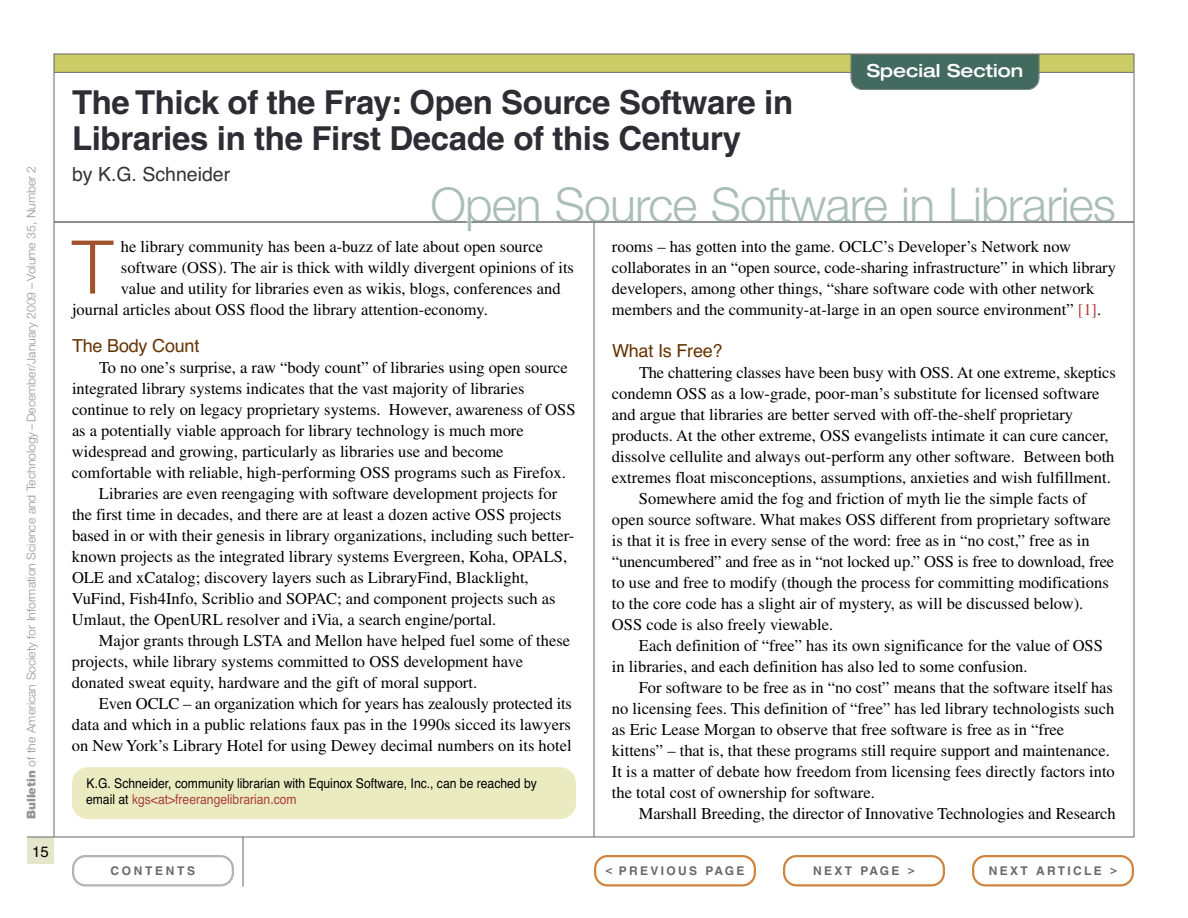
<style>
.page{position:relative;width:1188px;height:918px;background:#fff}
.page>*{position:absolute;margin:0;border:0;box-sizing:border-box;transform-origin:0 0}
.t1{font:300 74.1px "Helvetica Neue LT Std";color:#a0522d}
.t2{font:300 48px "Helvetica Neue LT Std";letter-spacing:-.015em;color:#abbdb8}
.t3{font:700 33px/36px "Helvetica";letter-spacing:-.01em;color:#2e2d33}
.t4{font:19.5px "Helvetica";color:#333}
.t5{font:18px "Helvetica";letter-spacing:-.01em;color:#630}
.t6{font:500 expanded 18px "Helvetica Neue LT Std";color:#fff}
.t7{font:16.5px/21px "Times";color:#000}
.t8{font:15px "Helvetica";color:#000}
.t9{font:13.5px/16.5px "Helvetica";color:#000;scale:.9 1}
.t10{font:300 12px "Helvetica Neue LT Std";letter-spacing:-.005em;color:#949494}
.t11{font:700 12px "Helvetica";letter-spacing:.195em;color:#696969}
.t12{font:700 12px "Helvetica";letter-spacing:.22em;color:#696969}
.s1{font-weight:900}
.s2{color:#ab3d39}
</style>
<div class="page">
<div style="left:27px;top:837px;width:27px;height:27px;background:#e6e6cc"></div>
<div style="left:54px;top:54px;width:1080px;height:18px;background:#cc6"></div>
<hr style="left:54px;top:72px;width:1080px;height:1px;background:#696969">
<hr style="left:54px;top:54px;width:1080px;height:1px;background:#666">
<hr style="left:27px;top:837px;width:1107px;height:1px;background:#666">
<hr style="left:54px;top:54px;width:1px;height:783px;background:#666">
<hr style="left:1134px;top:54px;width:1px;height:783px;background:#666">
<div style="left:850px;top:55px;width:190px;height:35px;background:#436a5f"></div>
<div style="left:72px;top:767px;width:504px;height:52px;background:#ebebc2;border-radius:16px"></div>
<hr style="left:594px;top:222px;width:1px;height:615px;background:#666">
<hr style="left:243px;top:837px;width:1px;height:49px;background:#666">
<svg style="left:72px;top:855px;width:162px;height:31px"></svg>
<svg style="left:783px;top:855px;width:162px;height:31px"></svg>
<svg style="left:972px;top:855px;width:162px;height:31px"></svg>
<svg style="left:594px;top:855px;width:162px;height:31px"></svg>
<hr style="left:54px;top:222px;width:1080px;height:1px;background:#696969">
<p class="t10" style="left:27px;top:819px;width:655px;rotate:-90deg"><span class="s1">Bulletin</span> of the American Society for Information Science and Technology – December/January 2009 – Volume 35, Number 2</p>
<p class="t8" style="left:32px;top:843px;width:18px">15</p>
<p class="t6" style="left:867px;top:64px;width:158px">Special Section</p>
<h3 class="t3" style="left:72px;top:87px;width:723px">The Thick of the Fray: Open Source Software in<br>Libraries in the First Decade of this Century</h3>
<p class="t4" style="left:72px;top:163px;width:160px">by K.G. Schneider</p>
<h2 class="t2" style="left:430px;top:187px;width:687px">Open Source Software in Libraries</h2>
<h1 class="t1" style="left:72px;top:241px;width:43px">T</h1>
<p class="t7" style="left:121px;top:237px;width:424px">he library community has been a-buzz of late about open source</p>
<p class="t7" style="left:121px;top:258px;width:455px">software (OSS). The air is thick with wildly divergent opinions of its</p>
<p class="t7" style="left:121px;top:279px;width:441px">value and utility for libraries even as wikis, blogs, conferences and</p>
<p class="t7" style="left:72px;top:300px;width:417px">journal articles about OSS flood the library attention-economy.</p>
<p class="t5" style="left:72px;top:335px;width:129px">The Body Count</p>
<p class="t7" style="left:99px;top:359px;width:470px">To no one’s surprise, a raw “body count” of libraries using open source</p>
<p class="t7" style="left:72px;top:380px;width:454px">integrated library systems indicates that the vast majority of libraries</p>
<p class="t7" style="left:72px;top:401px;width:505px">continue to rely on legacy proprietary systems. However, awareness of OSS</p>
<p class="t7" style="left:72px;top:422px;width:453px">as a potentially viable approach for library technology is much more</p>
<p class="t7" style="left:72px;top:443px;width:433px">widespread and growing, particularly as libraries use and become</p>
<p class="t7" style="left:72px;top:464px;width:495px">comfortable with reliable, high-performing OSS programs such as Firefox.</p>
<p class="t7" style="left:99px;top:485px;width:460px">Libraries are even reengaging with software development projects for</p>
<p class="t7" style="left:72px;top:506px;width:491px">the first time in decades, and there are at least a dozen active OSS projects</p>
<p class="t7" style="left:72px;top:527px;width:504px">based in or with their genesis in library organizations, including such better-</p>
<p class="t7" style="left:72px;top:548px;width:497px">known projects as the integrated library systems Evergreen, Koha, OPALS,</p>
<p class="t7" style="left:72px;top:569px;width:458px">OLE and xCatalog; discovery layers such as LibraryFind, Blacklight,</p>
<p class="t7" style="left:72px;top:590px;width:485px">VuFind, Fish4Info, Scriblio and SOPAC; and component projects such as</p>
<p class="t7" style="left:72px;top:611px;width:426px">Umlaut, the OpenURL resolver and iVia, a search engine/portal.</p>
<p class="t7" style="left:99px;top:632px;width:473px">Major grants through LSTA and Mellon have helped fuel some of these</p>
<p class="t7" style="left:72px;top:653px;width:453px">projects, while library systems committed to OSS development have</p>
<p class="t7" style="left:72px;top:674px;width:407px">donated sweat equity, hardware and the gift of moral support.</p>
<p class="t7" style="left:99px;top:695px;width:475px">Even OCLC – an organization which for years has zealously protected its</p>
<p class="t7" style="left:72px;top:716px;width:500px">data and which in a public relations faux pas in the 1990s sicced its lawyers</p>
<p class="t7" style="left:72px;top:737px;width:501px">on New York’s Library Hotel for using Dewey decimal numbers on its hotel</p>
<p class="t9" style="left:86px;top:775px;width:502px">K.G. Schneider, community librarian with Equinox Software, Inc., can be reached by email at <span class="s2">kgs&lt;at&gt;freerangelibrarian.com</span></p>
<p class="t7" style="left:612px;top:237px;width:505px">rooms – has gotten into the game. OCLC’s Developer’s Network now collaborates in an “open source, code-sharing infrastructure” in which library developers, among other things, “share software code with other network members and the community-at-large in an open source environment” <span class="s2">[1]</span>.</p>
<p class="t5" style="left:612px;top:340px;width:112px">What Is Free?</p>
<p class="t7" style="left:639px;top:363px;width:478px">The chattering classes have been busy with OSS. At one extreme, skeptics</p>
<p class="t7" style="left:612px;top:384px;width:489px">condemn OSS as a low-grade, poor-man’s substitute for licensed software</p>
<p class="t7" style="left:612px;top:405px;width:463px">and argue that libraries are better served with off-the-shelf proprietary</p>
<p class="t7" style="left:612px;top:426px;width:498px">products. At the other extreme, OSS evangelists intimate it can cure cancer,</p>
<p class="t7" style="left:612px;top:447px;width:504px">dissolve cellulite and always out-perform any other software. Between both</p>
<p class="t7" style="left:612px;top:468px;width:500px">extremes float misconceptions, assumptions, anxieties and wish fulfillment.</p>
<p class="t7" style="left:639px;top:489px;width:449px">Somewhere amid the fog and friction of myth lie the simple facts of</p>
<p class="t7" style="left:612px;top:510px;width:500px">open source software. What makes OSS different from proprietary software</p>
<p class="t7" style="left:612px;top:531px;width:479px">is that it is free in every sense of the word: free as in “no cost,” free as in</p>
<p class="t7" style="left:612px;top:552px;width:504px">“unencumbered” and free as in “not locked up.” OSS is free to download, free</p>
<p class="t7" style="left:612px;top:573px;width:498px">to use and free to modify (though the process for committing modifications</p>
<p class="t7" style="left:612px;top:594px;width:473px">to the core code has a slight air of mystery, as will be discussed below).</p>
<p class="t7" style="left:612px;top:615px;width:223px">OSS code is also freely viewable.</p>
<p class="t7" style="left:639px;top:636px;width:465px">Each definition of “free” has its own significance for the value of OSS</p>
<p class="t7" style="left:612px;top:657px;width:417px">in libraries, and each definition has also led to some confusion.</p>
<p class="t7" style="left:639px;top:678px;width:476px">For software to be free as in “no cost” means that the software itself has</p>
<p class="t7" style="left:612px;top:699px;width:504px">no licensing fees. This definition of “free” has led library technologists such</p>
<p class="t7" style="left:612px;top:720px;width:454px">as Eric Lease Morgan to observe that free software is free as in “free</p>
<p class="t7" style="left:612px;top:741px;width:500px">kittens” – that is, that these programs still require support and maintenance.</p>
<p class="t7" style="left:612px;top:762px;width:504px">It is a matter of debate how freedom from licensing fees directly factors into</p>
<p class="t7" style="left:612px;top:783px;width:264px">the total cost of ownership for software.</p>
<p class="t7" style="left:639px;top:804px;width:478px">Marshall Breeding, the director of Innovative Technologies and Research</p>
<p class="t12" style="left:111px;top:866px;width:86px">CONTENTS</p>
<p class="t11" style="left:605px;top:866px;width:141px">&lt; PREVIOUS PAGE</p>
<p class="t11" style="left:813px;top:866px;width:103px">NEXT PAGE &gt;</p>
<p class="t11" style="left:989px;top:866px;width:130px">NEXT ARTICLE &gt;</p>
</div>
